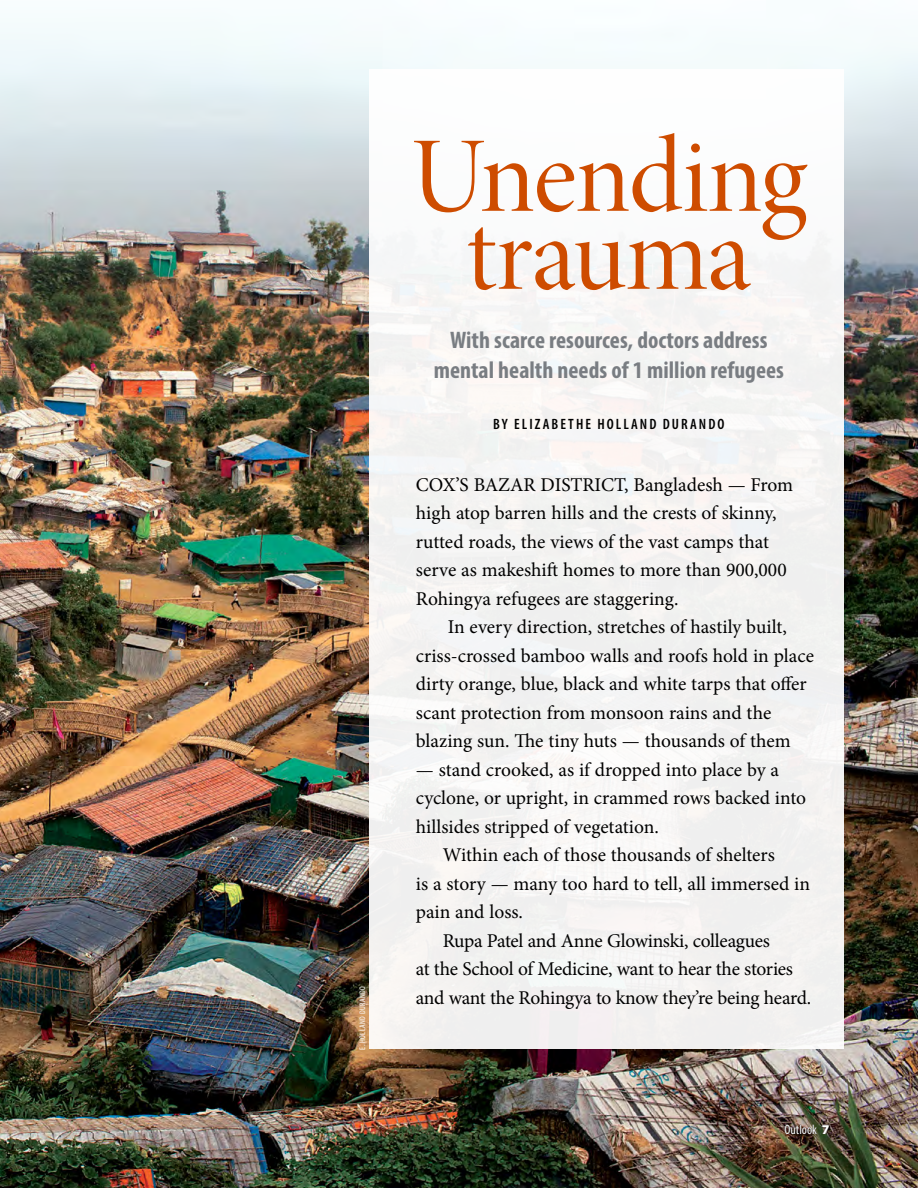
<style>
.page{position:relative;width:918px;height:1188px;background:#fff}
.page>*{position:absolute;margin:0;border:0;box-sizing:border-box;transform-origin:0 0}
.t1{font:108px/78px "Minion Pro Disp";letter-spacing:-.01em;color:#ce4c00;text-align:center}
.t2{font:700 condensed 24px/30px "Myriad Pro";color:#797d82;text-align:center}
.t3{font:19.5px/28.5px "Minion Pro";letter-spacing:-.005em;color:#000}
.t4{font:600 condensed 15px "Myriad Pro";letter-spacing:.14em;color:#000}
.t5{font:condensed 13.5px "Myriad Pro";color:#fff}
.t6{font:condensed 8.25px "Myriad Pro";letter-spacing:.045em;color:#fff}
.s1{font-weight:900;font-stretch:normal}
</style>
<div class="page">
<img style="left:0;top:21px;width:918px;height:1167px">
<div style="left:369px;top:69px;width:475px;height:980px;background:#f5f4f3"></div>
<p class="t6" style="left:357px;top:1050px;width:65px;rotate:-90deg">E. HOLLAND DURANDO</p>
<h1 class="t1" style="left:410px;top:140px;width:398px">Unending trauma</h1>
<p class="t2" style="left:434px;top:325px;width:352px">With scarce resources, doctors address mental health needs of 1 million refugees</p>
<p class="t4" style="left:493px;top:415px;width:233px">BY ELIZABETHE HOLLAND DURANDO</p>
<p class="t3" style="left:416px;top:470px;width:379px">COX’S BAZAR DISTRICT, Bangladesh — From high atop barren hills and the crests of skinny, rutted roads, the views of the vast camps that serve as makeshift homes to more than 900,000<br>Rohingya refugees are staggering.</p>
<p class="t3" style="left:416px;top:613px;width:400px;text-indent:32px">In every direction, stretches of hastily built, criss-crossed bamboo walls and roofs hold in place dirty orange, blue, black and white tarps that offer scant protection from monsoon rains and the blazing sun. The tiny huts — thousands of them</p>
<p class="t3" style="left:416px;top:755px;width:365px">— stand crooked, as if dropped into place by a</p>
<p class="t3" style="left:416px;top:784px;width:392px">cyclone, or upright, in crammed rows backed into</p>
<p class="t3" style="left:416px;top:812px;width:245px">hillsides stripped of vegetation.</p>
<p class="t3" style="left:443px;top:841px;width:334px">Within each of those thousands of shelters</p>
<p class="t3" style="left:416px;top:869px;width:396px">is a story — many too hard to tell, all immersed in</p>
<p class="t3" style="left:416px;top:898px;width:109px">pain and loss.</p>
<p class="t3" style="left:443px;top:926px;width:329px">Rupa Patel and Anne Glowinski, colleagues</p>
<p class="t3" style="left:416px;top:955px;width:379px">at the School of Medicine, want to hear the stories</p>
<p class="t3" style="left:416px;top:983px;width:397px">and want the Rohingya to know they’re being heard.</p>
<p class="t5" style="left:784px;top:1121px;width:47px">Outlook <span class="s1">7</span></p>
</div>
